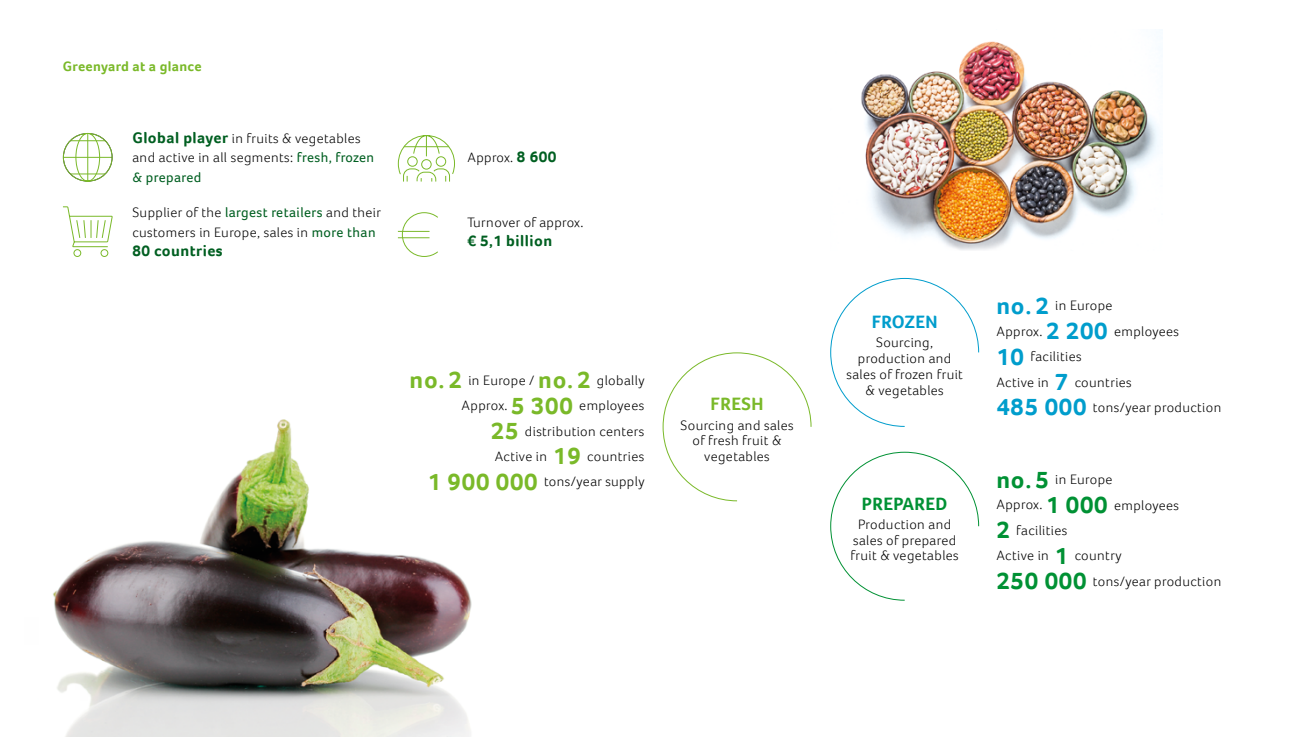
<style>
.page{position:relative;width:1310px;height:737px;background:#fff}
.page>*{position:absolute;margin:0;border:0;box-sizing:border-box;transform-origin:0 0}
.t1{font:700 24.5px "Foco";letter-spacing:.03em;color:#009dcc}
.t2{font:700 18.38px "Foco";letter-spacing:.025em;color:#009134}
.t3{font:700 18.38px "Foco";letter-spacing:.025em;color:#009dcc}
.t4{font:700 18.38px "Foco";letter-spacing:.025em;color:#7ab929}
.t5{font:700 15.75px "Foco";letter-spacing:.03em;color:#005f21}
.t6{font:300 14px/25.4px "Foco";letter-spacing:.03em;color:#000}
.t7{font:700 14px "Foco";letter-spacing:.025em;color:#7ab929}
.s1{font-weight:700;font-size:15.75px;color:#005f21}
.s2{font-weight:400;color:#005f21}
.s3{font-weight:700;font-size:24.5px;color:#7ab929}
.s4{font-weight:700;font-size:24.5px;color:#009dcc}
.s5{font-weight:700;font-size:24.5px;color:#009134}
</style>
<div class="page">
<img style="left:53px;top:419px;width:419px;height:318px">
<img style="left:861px;top:41px;width:298px;height:209px">
<svg style="left:63px;top:133px;width:50px;height:49px"></svg>
<svg style="left:397px;top:135px;width:58px;height:47px"></svg>
<svg style="left:63px;top:206px;width:50px;height:51px"></svg>
<hr style="left:398px;top:231px;width:31px;height:1px;background:#7ab929">
<hr style="left:398px;top:237px;width:31px;height:1px;background:#7ab929">
<svg style="left:401px;top:212px;width:37px;height:45px"></svg>
<svg style="left:830px;top:451px;width:149px;height:150px"></svg>
<svg style="left:830px;top:277px;width:149px;height:150px"></svg>
<svg style="left:662px;top:352px;width:150px;height:149px"></svg>
<p class="t7" style="left:63px;top:57px;width:140px">Greenyard at a glance</p>
<p class="t6" style="left:132px;top:129px;width:243px;line-height:19.2px"><span class="s1">Global player</span> in fruits &amp; vegetables and active in all segments: <span class="s2">fresh, frozen &amp; prepared</span></p>
<p class="t6" style="left:132px;top:203px;width:250px;line-height:19.2px">Supplier of the <span class="s2">largest retailers</span> and their customers in Europe, sales in <span class="s2">more than</span></p>
<p class="t5" style="left:132px;top:240px;width:92px">80 countries</p>
<p class="t6" style="left:467px;top:145px;width:91px">Approx. <span class="s1">8 600</span></p>
<p class="t6" style="left:467px;top:209px;width:118px">Turnover of approx.</p>
<p class="t5" style="left:467px;top:230px;width:86px">€ 5,1 billion</p>
<p class="t6" style="left:410px;top:367px;width:236px;text-align:right"><span class="s3">no. 2</span> in Europe / <span class="s3">no. 2</span> globally<br>Approx. <span class="s3">5 300</span> employees<br><span class="s3">25</span> distribution centers<br>Active in <span class="s3">19</span> countries<br><span class="s3">1 900 000</span> tons/year supply</p>
<p class="t6" style="left:996px;top:293px;width:184px"><span class="s4">no. 2</span> in Europe<br>Approx. <span class="s4">2 200</span> employees<br><span class="s4">10</span> facilities<br>Active in <span class="s4">7</span> countries</p>
<h1 class="t1" style="left:996px;top:391px;width:92px">485 000</h1>
<h2 class="t3" style="left:871px;top:309px;width:67px">FROZEN</h2>
<p class="t6" style="left:846px;top:334px;width:118px;line-height:15.8px;text-align:center">Sourcing, production and sales of frozen fruit &amp; vegetables</p>
<h2 class="t4" style="left:710px;top:392px;width:54px">FRESH</h2>
<p class="t6" style="left:1093px;top:394px;width:130px">tons/year production</p>
<p class="t6" style="left:680px;top:417px;width:115px;line-height:15.8px;text-align:center">Sourcing and sales of fresh fruit &amp; vegetables</p>
<h2 class="t2" style="left:862px;top:491px;width:87px">PREPARED</h2>
<p class="t6" style="left:850px;top:516px;width:110px;line-height:15.8px;text-align:center">Production and sales of prepared fruit &amp; vegetables</p>
<p class="t6" style="left:996px;top:466px;width:226px"><span class="s5">no. 5</span> in Europe<br>Approx. <span class="s5">1 000</span> employees<br><span class="s5">2</span> facilities<br>Active in <span class="s5">1</span> country<br><span class="s5">250 000</span> tons/year production</p>
</div>
